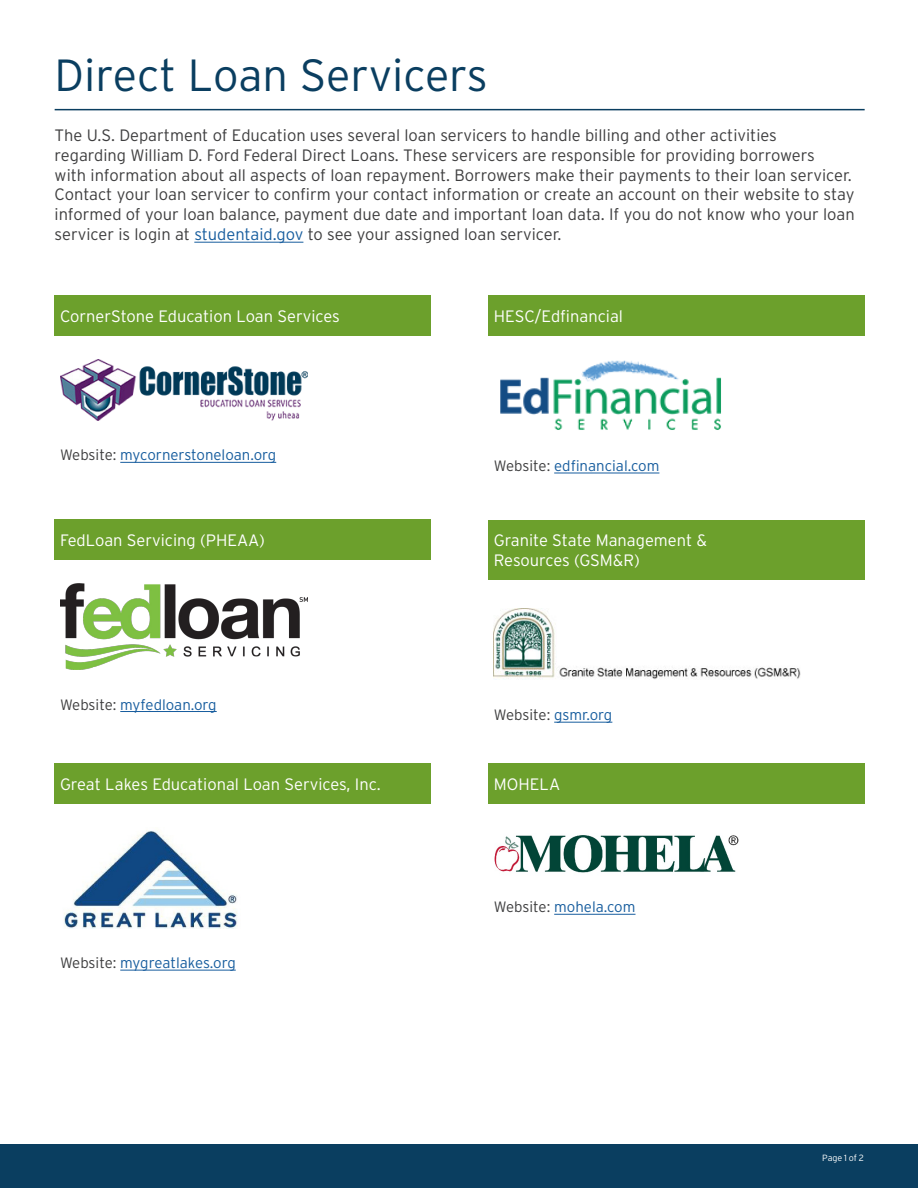
<style>
.page{position:relative;width:918px;height:1188px;background:#fff}
.page>*{position:absolute;margin:0;border:0;box-sizing:border-box;transform-origin:0 0}
.Document_Header{font:300 45px "Interstate";color:#0a3e60}
.Paragraph{font:300 16.5px/19.8px "Interstate";color:#3e3e3f}
.Paragraph-2{font:300 16.5px/19.8px "Interstate";color:#fff}
.Paragraph-3{font:300 15px "Interstate";color:#175d9e}
.Paragraph-4{font:300 15px "Interstate";color:#3e3e3f}
.t1{font:300 9px "Interstate";letter-spacing:-.005em;color:#fff}
.s1{color:#175d9e}
.s2{color:#3e3e3f}
</style>
<div class="page">
<div style="left:0;top:1144px;width:918px;height:44px;background:#0a3e60"></div>
<hr style="left:55px;top:109px;width:810px;height:1px;background:#0a3e60">
<hr style="left:194px;top:242px;width:109px;height:1px;background:#175d9e">
<div style="left:54px;top:295px;width:376px;height:40px;background:#6ca02c"></div>
<hr style="left:120px;top:462px;width:156px;height:1px;background:#175d9e">
<img style="left:60px;top:359px;width:247px;height:62px">
<div style="left:488px;top:295px;width:376px;height:40px;background:#6ca02c"></div>
<hr style="left:554px;top:473px;width:105px;height:1px;background:#175d9e">
<img style="left:500px;top:360px;width:221px;height:70px">
<div style="left:54px;top:520px;width:376px;height:40px;background:#6ca02c"></div>
<hr style="left:120px;top:711px;width:97px;height:1px;background:#175d9e">
<img style="left:60px;top:584px;width:247px;height:86px">
<div style="left:488px;top:520px;width:376px;height:60px;background:#6ca02c"></div>
<hr style="left:554px;top:722px;width:58px;height:1px;background:#175d9e">
<img style="left:494px;top:609px;width:306px;height:70px">
<div style="left:54px;top:764px;width:376px;height:40px;background:#6ca02c"></div>
<hr style="left:120px;top:970px;width:116px;height:1px;background:#175d9e">
<img style="left:64px;top:830px;width:174px;height:99px">
<div style="left:488px;top:764px;width:376px;height:40px;background:#6ca02c"></div>
<hr style="left:554px;top:914px;width:82px;height:1px;background:#175d9e">
<img style="left:494px;top:835px;width:245px;height:38px">
<h1 class="Document_Header" style="left:55px;top:48px;width:435px">Direct Loan Servicers</h1>
<p class="Paragraph" style="left:55px;top:125px;width:802px">The U.S. Department of Education uses several loan servicers to handle billing and other activities<br>regarding William D. Ford Federal Direct Loans. These servicers are responsible for providing borrowers<br>with information about all aspects of loan repayment. Borrowers make their payments to their loan servicer.<br>Contact your loan servicer to confirm your contact information or create an account on their website to stay informed of your loan balance, payment due date and important loan data. If you do not know who your loan servicer is login at <span class="s1">studentaid.gov</span> to see your assigned loan servicer.</p>
<p class="Paragraph-2" style="left:60px;top:306px;width:281px">CornerStone Education Loan Services</p>
<p class="Paragraph-3" style="left:60px;top:446px;width:218px"><span class="s2">Website:</span> mycornerstoneloan.org</p>
<p class="Paragraph-2" style="left:60px;top:530px;width:206px">FedLoan Servicing (PHEAA)</p>
<p class="Paragraph-3" style="left:60px;top:695px;width:158px"><span class="s2">Website:</span> myfedloan.org</p>
<p class="Paragraph-2" style="left:60px;top:775px;width:322px">Great Lakes Educational Loan Services, Inc.</p>
<p class="Paragraph-3" style="left:60px;top:954px;width:177px"><span class="s2">Website:</span> mygreatlakes.org</p>
<p class="Paragraph-2" style="left:494px;top:306px;width:131px">HESC/Edfinancial</p>
<p class="Paragraph-3" style="left:494px;top:457px;width:167px"><span class="s2">Website:</span> edfinancial.com</p>
<p class="Paragraph-2" style="left:494px;top:530px;width:215px">Granite State Management &amp;<br>Resources (GSM&amp;R)</p>
<p class="Paragraph-4" style="left:494px;top:706px;width:120px">Website: <span class="s1">gsmr.org</span></p>
<p class="Paragraph-2" style="left:494px;top:775px;width:68px">MOHELA</p>
<p class="Paragraph-3" style="left:494px;top:898px;width:143px"><span class="s2">Website:</span> mohela.com</p>
<p class="t1" style="left:822px;top:1152px;width:43px">Page 1 of 2</p>
</div>
